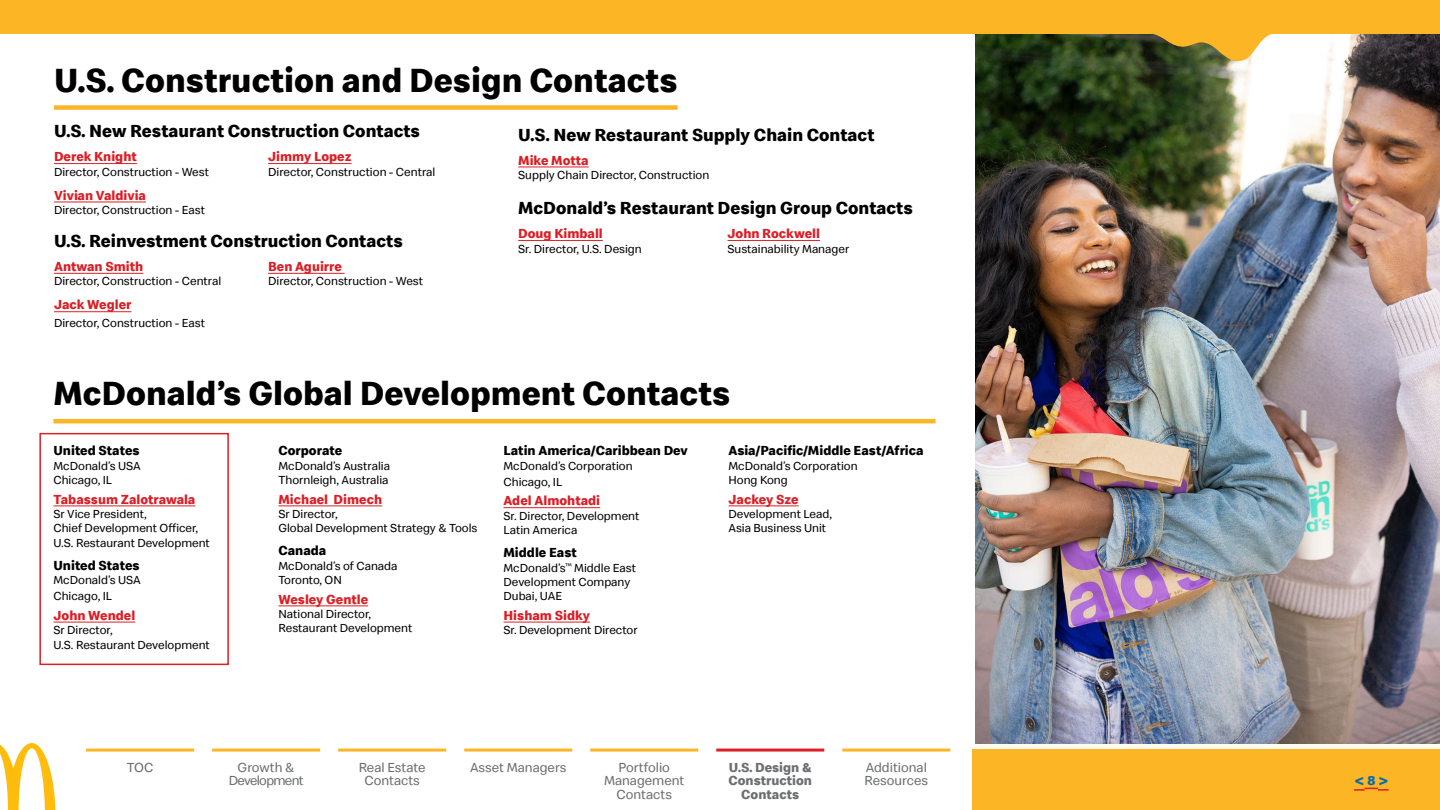
<style>
.page{position:relative;width:1440px;height:810px;background:#fff}
.page>*{position:absolute;margin:0;border:0;box-sizing:border-box;transform-origin:0 0}
.t1{font:700 34.5px "Speedee";color:#000}
.t2{font:700 18px "Speedee";color:#000}
.t3{font:700 18px "Speedee";color:#006caf}
.t4{font:700 13.5px "Speedee";color:#da1f26}
.t5{font:700 13.5px "Speedee";color:#000}
.t6{font:13.5px/13.5px "Speedee";color:#6d6e71;text-align:center}
.t7{font:700 13.5px/13.5px "Speedee";color:#6d6e71;text-align:center}
.t8{font:13.5px/13.5px "Speedee";letter-spacing:-.05em;color:#6d6e71;text-align:center}
.t9{font:12px/14.4px "Speedee";color:#000}
.s1{font-size:13.5px}
</style>
<div class="page">
<svg style="left:0;top:743px;width:56px;height:67px"></svg>
<div style="left:972px;top:749px;width:468px;height:61px;background:#fcb525"></div>
<img style="left:975px;top:33px;width:465px;height:710px">
<hr style="left:86px;top:749px;width:108px;height:3px;background:#fcb525">
<hr style="left:212px;top:749px;width:108px;height:3px;background:#fcb525">
<hr style="left:338px;top:749px;width:108px;height:3px;background:#fcb525">
<hr style="left:464px;top:749px;width:108px;height:3px;background:#fcb525">
<hr style="left:590px;top:749px;width:108px;height:3px;background:#fcb525">
<hr style="left:716px;top:749px;width:108px;height:3px;background:#da1f26">
<hr style="left:842px;top:749px;width:108px;height:3px;background:#fcb525">
<svg style="left:1354px;top:788px;width:34px;height:3px"></svg>
<svg style="left:1145px;top:33px;width:136px;height:28px"></svg>
<div style="left:0;top:0;width:1440px;height:33px;background:#fcb525"></div>
<div style="left:39px;top:433px;width:190px;height:232px;border:2px solid #da1f26"></div>
<div style="left:54px;top:105px;width:623px;height:5px;background:#fcb525"></div>
<hr style="left:518px;top:167px;width:71px;height:1px;background:#da1f26">
<hr style="left:518px;top:240px;width:85px;height:1px;background:#da1f26">
<hr style="left:727px;top:240px;width:93px;height:1px;background:#da1f26">
<hr style="left:53px;top:419px;width:882px;height:4px;background:#fcb525">
<hr style="left:53px;top:506px;width:142px;height:1px;background:#da1f26">
<hr style="left:53px;top:622px;width:82px;height:1px;background:#da1f26">
<hr style="left:278px;top:506px;width:104px;height:1px;background:#da1f26">
<hr style="left:278px;top:606px;width:90px;height:1px;background:#da1f26">
<hr style="left:503px;top:507px;width:97px;height:1px;background:#da1f26">
<hr style="left:503px;top:622px;width:87px;height:1px;background:#da1f26">
<hr style="left:728px;top:506px;width:70px;height:1px;background:#da1f26">
<hr style="left:54px;top:163px;width:83px;height:1px;background:#da1f26">
<hr style="left:54px;top:202px;width:92px;height:1px;background:#da1f26">
<hr style="left:268px;top:163px;width:83px;height:1px;background:#da1f26">
<hr style="left:54px;top:273px;width:89px;height:1px;background:#da1f26">
<hr style="left:54px;top:311px;width:77px;height:1px;background:#da1f26">
<hr style="left:268px;top:273px;width:77px;height:1px;background:#da1f26">
<h1 class="t1" style="left:54px;top:58px;width:625px">U.S. Construction and Design Contacts</h1>
<h2 class="t2" style="left:518px;top:123px;width:358px">U.S. New Restaurant Supply Chain Contact</h2>
<p class="t4" style="left:518px;top:152px;width:72px">Mike Motta</p>
<p class="t9" style="left:518px;top:168px;width:193px">Supply Chain Director, Construction</p>
<h2 class="t2" style="left:518px;top:197px;width:396px">McDonald’s Restaurant Design Group Contacts</h2>
<p class="t4" style="left:518px;top:225px;width:86px">Doug Kimball</p>
<p class="t9" style="left:518px;top:241px;width:125px">Sr. Director, U.S. Design</p>
<h2 class="t2" style="left:54px;top:120px;width:368px">U.S. New Restaurant Construction Contacts</h2>
<p class="t4" style="left:54px;top:148px;width:84px">Derek Knight</p>
<p class="t9" style="left:54px;top:165px;width:157px">Director, Construction - West</p>
<p class="t4" style="left:54px;top:187px;width:93px">Vivian Valdivia</p>
<p class="t9" style="left:54px;top:203px;width:153px">Director, Construction - East</p>
<p class="t4" style="left:268px;top:148px;width:85px">Jimmy Lopez</p>
<p class="t9" style="left:268px;top:165px;width:169px">Director, Construction - Central</p>
<p class="t4" style="left:727px;top:225px;width:94px">John Rockwell</p>
<p class="t9" style="left:727px;top:241px;width:123px">Sustainability Manager</p>
<h2 class="t2" style="left:54px;top:230px;width:350px">U.S. Reinvestment Construction Contacts</h2>
<p class="t4" style="left:54px;top:258px;width:91px">Antwan Smith</p>
<p class="t9" style="left:54px;top:274px;width:169px">Director, Construction - Central</p>
<p class="t4" style="left:54px;top:296px;width:79px">Jack Wegler</p>
<p class="t9" style="left:54px;top:316px;width:153px">Director, Construction - East</p>
<p class="t4" style="left:268px;top:258px;width:75px">Ben Aguirre</p>
<p class="t9" style="left:268px;top:274px;width:157px">Director, Construction - West</p>
<h1 class="t1" style="left:53px;top:372px;width:678px">McDonald’s Global Development Contacts</h1>
<p class="t5" style="left:53px;top:442px;width:88px">United States</p>
<p class="t9" style="left:53px;top:459px;width:89px">McDonald’s USA<br>Chicago, IL</p>
<p class="t4" style="left:53px;top:491px;width:143px">Tabassum Zalotrawala</p>
<p class="t9" style="left:53px;top:507px;width:158px">Sr Vice President,<br>Chief Development Officer,<br>U.S. Restaurant Development</p>
<p class="t5" style="left:53px;top:557px;width:88px">United States</p>
<p class="t9" style="left:53px;top:572px;width:89px;line-height:16.2px">McDonald’s USA<br>Chicago, IL</p>
<p class="t4" style="left:53px;top:607px;width:83px">John Wendel</p>
<p class="t9" style="left:53px;top:623px;width:158px">Sr Director,<br>U.S. Restaurant Development</p>
<p class="t5" style="left:728px;top:442px;width:197px">Asia/Pacific/Middle East/Africa</p>
<p class="t9" style="left:728px;top:459px;width:131px">McDonald’s Corporation<br>Hong Kong</p>
<p class="t4" style="left:728px;top:491px;width:72px">Jackey Sze</p>
<p class="t9" style="left:728px;top:507px;width:105px">Development Lead,<br>Asia Business Unit</p>
<p class="t5" style="left:503px;top:442px;width:186px">Latin America/Caribbean Dev</p>
<p class="t9" style="left:503px;top:458px;width:131px;line-height:16.2px">McDonald’s Corporation<br>Chicago, IL</p>
<p class="t4" style="left:503px;top:492px;width:98px">Adel Almohtadi</p>
<p class="t9" style="left:503px;top:509px;width:137px">Sr. Director, Development<br>Latin America</p>
<p class="t5" style="left:503px;top:544px;width:75px">Middle East</p>
<p class="t9" style="left:503px;top:560px;width:134px">McDonald’s<sup>™</sup> Middle East<br>Development Company<br>Dubai, UAE</p>
<p class="t4" style="left:503px;top:607px;width:88px">Hisham Sidky</p>
<p class="t9" style="left:503px;top:623px;width:136px">Sr. Development Director</p>
<p class="t5" style="left:278px;top:442px;width:65px">Corporate</p>
<p class="t9" style="left:278px;top:459px;width:113px">McDonald’s Australia<br>Thornleigh, Australia</p>
<p class="t4" style="left:278px;top:491px;width:105px">Michael Dimech</p>
<p class="t9" style="left:278px;top:507px;width:200px">Sr Director,<br>Global Development Strategy &amp; Tools</p>
<p class="t5" style="left:278px;top:542px;width:49px">Canada</p>
<p class="t9" style="left:278px;top:559px;width:120px">McDonald’s of Canada<br>Toronto, ON</p>
<p class="t4" style="left:278px;top:591px;width:91px">Wesley Gentle</p>
<p class="t9" style="left:278px;top:607px;width:135px">National Director,<br>Restaurant Development</p>
<p class="t6" style="left:127px;top:761px;width:28px">TOC</p>
<p class="t8" style="left:229px;top:761px;width:76px">Growth &amp;<br>Development</p>
<p class="t6" style="left:359px;top:761px;width:68px">Real Estate<br>Contacts</p>
<p class="t6" style="left:470px;top:761px;width:98px">Asset Managers</p>
<p class="t6" style="left:604px;top:761px;width:82px">Portfolio<br>Management<br>Contacts</p>
<p class="t7" style="left:728px;top:761px;width:85px">U.S. Design &amp;<br>Construction<br>Contacts</p>
<p class="t6" style="left:864px;top:761px;width:65px;text-align:left">Additional<br>Resources</p>
<h2 class="t3" style="left:1354px;top:769px;width:36px">&lt; <span class="s1">8</span> &gt;</h2>
</div>
